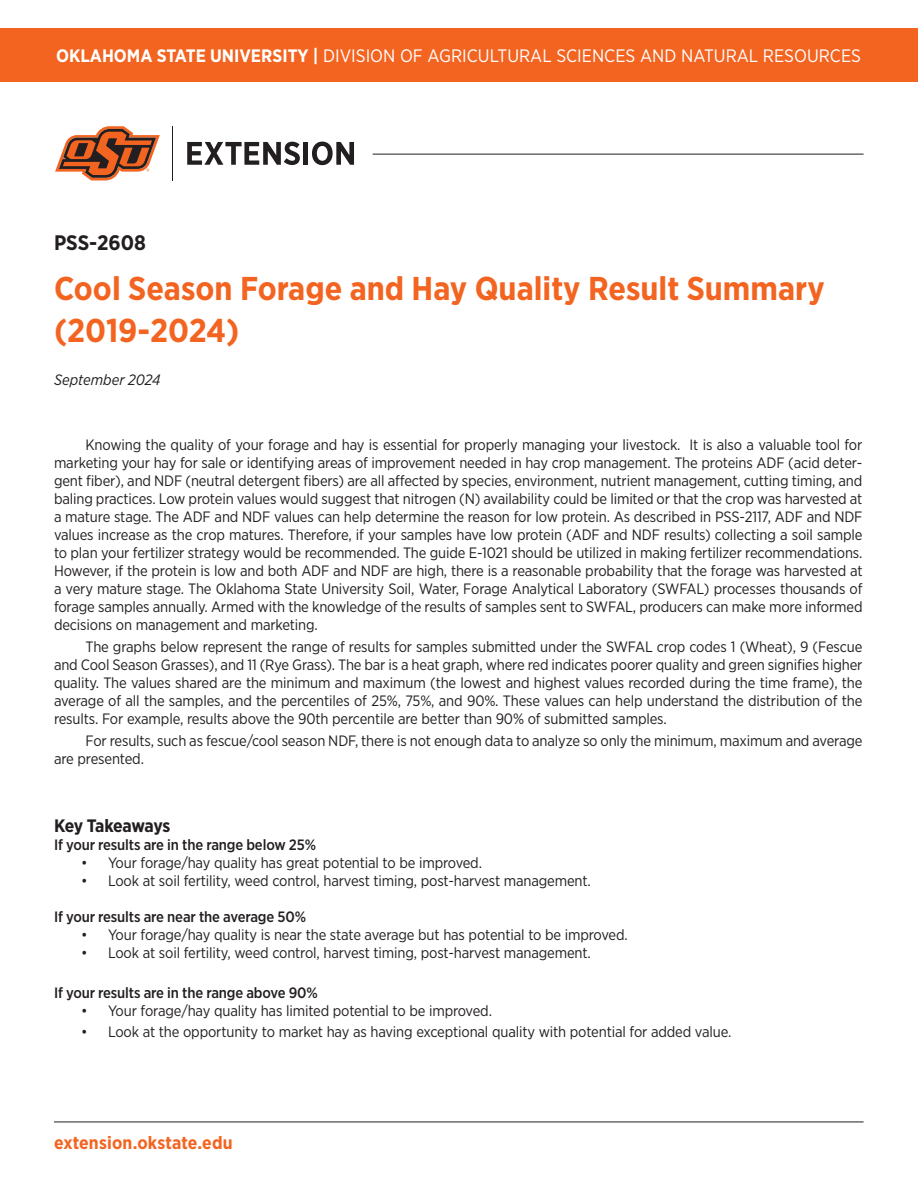
<style>
.page{position:relative;width:918px;height:1188px;background:#fff}
.page>*{position:absolute;margin:0;border:0;box-sizing:border-box;transform-origin:0 0}
.t1{font:700 33px/42px "Gotham Narrow";color:#f36421}
.t2{font:700 21px "Gotham Narrow";color:#231f20}
.t3{font:18px "Gotham Narrow";color:#fff}
.t4{font:700 18px "Gotham Narrow";letter-spacing:.01em;color:#f36421}
.t5{font:700 18px "Gotham Narrow";letter-spacing:-.03em;color:#231f20}
.t6{font:15px/18px "Gotham Narrow";letter-spacing:-.01em;color:#231f20;text-align:justify}
.t7{font:500 15px "Gotham Narrow";letter-spacing:-.01em;color:#231f20}
.t8{font:italic 15px "Gotham Narrow";color:#231f20}
.s1{font-weight:700}
</style>
<div class="page">
<div style="left:0;top:28px;width:918px;height:54px;background:#f36421"></div>
<hr style="left:373px;top:154px;width:491px;height:1px;background:#231f20">
<hr style="left:172px;top:126px;width:1px;height:54px;background:#231f20">
<svg style="left:55px;top:126px;width:105px;height:54px"></svg>
<svg style="left:187px;top:142px;width:113px;height:23px"></svg>
<div style="left:303px;top:142px;width:5px;height:23px;background:#231f20"></div>
<svg style="left:312px;top:142px;width:42px;height:23px"></svg>
<hr style="left:54px;top:1122px;width:810px;height:1px;background:#231f20">
<p class="t3" style="left:56px;top:45px;width:806px"><span class="s1">OKLAHOMA STATE UNIVERSITY |</span> DIVISION OF AGRICULTURAL SCIENCES AND NATURAL RESOURCES</p>
<p class="t2" style="left:54px;top:229px;width:94px">PSS-2608</p>
<h1 class="t1" style="left:54px;top:267px;width:772px">Cool Season Forage and Hay Quality Result Summary (2019-2024)</h1>
<p class="t8" style="left:54px;top:371px;width:108px">September 2024</p>
<p class="t6" style="left:54px;top:436px;width:810px;text-indent:32px">Knowing the quality of your forage and hay is essential for properly managing your livestock. It is also a valuable tool for marketing your hay for sale or identifying areas of improvement needed in hay crop management. The proteins ADF (acid deter&shy;gent fiber), and NDF (neutral detergent fibers) are all affected by species, environment, nutrient management, cutting timing, and baling practices. Low protein values would suggest that nitrogen (N) availability could be limited or that the crop was harvested at a mature stage. The ADF and NDF values can help determine the reason for low protein. As described in PSS-2117, ADF and NDF values increase as the crop matures. Therefore, if your samples have low protein (ADF and NDF results) collecting a soil sample to plan your fertilizer strategy would be recommended. The guide E-1021 should be utilized in making fertilizer recommendations.<br>However, if the protein is low and both ADF and NDF are high, there is a reasonable probability that the forage was harvested at a very mature stage. The Oklahoma State University Soil, Water, Forage Analytical Laboratory (SWFAL) processes thousands of forage samples annually. Armed with the knowledge of the results of samples sent to SWFAL, producers can make more informed decisions on management and marketing.</p>
<p class="t6" style="left:54px;top:638px;width:810px;text-indent:32px">The graphs below represent the range of results for samples submitted under the SWFAL crop codes 1 (Wheat), 9 (Fescue and Cool Season Grasses), and 11 (Rye Grass). The bar is a heat graph, where red indicates poorer quality and green signifies higher quality. The values shared are the minimum and maximum (the lowest and highest values recorded during the time frame), the average of all the samples, and the percentiles of 25%, 75%, and 90%. These values can help understand the distribution of the results. For example, results above the 90th percentile are better than 90% of submitted samples.</p>
<p class="t6" style="left:54px;top:731px;width:810px;text-indent:32px">For results, such as fescue/cool season NDF, there is not enough data to analyze so only the minimum, maximum and average are presented.</p>
<h2 class="t5" style="left:54px;top:814px;width:118px">Key Takeaways</h2>
<h3 class="t7" style="left:54px;top:835px;width:264px">If your results are in the range below 25%</h3>
<p class="t6" style="left:81px;top:854px;width:403px">• Your forage/hay quality has great potential to be improved.</p>
<p class="t6" style="left:81px;top:872px;width:511px">• Look at soil fertility, weed control, harvest timing, post-harvest management.</p>
<h3 class="t7" style="left:54px;top:907px;width:254px">If your results are near the average 50%</h3>
<p class="t6" style="left:81px;top:926px;width:548px">• Your forage/hay quality is near the state average but has potential to be improved.</p>
<p class="t6" style="left:81px;top:944px;width:511px">• Look at soil fertility, weed control, harvest timing, post-harvest management.</p>
<h3 class="t7" style="left:54px;top:983px;width:265px">If your results are in the range above 90%</h3>
<p class="t6" style="left:81px;top:1001px;width:413px">• Your forage/hay quality has limited potential to be improved.</p>
<p class="t6" style="left:81px;top:1023px;width:652px">• Look at the opportunity to market hay as having exceptional quality with potential for added value.</p>
<p class="t4" style="left:54px;top:1131px;width:180px">extension.okstate.edu</p>
</div>
